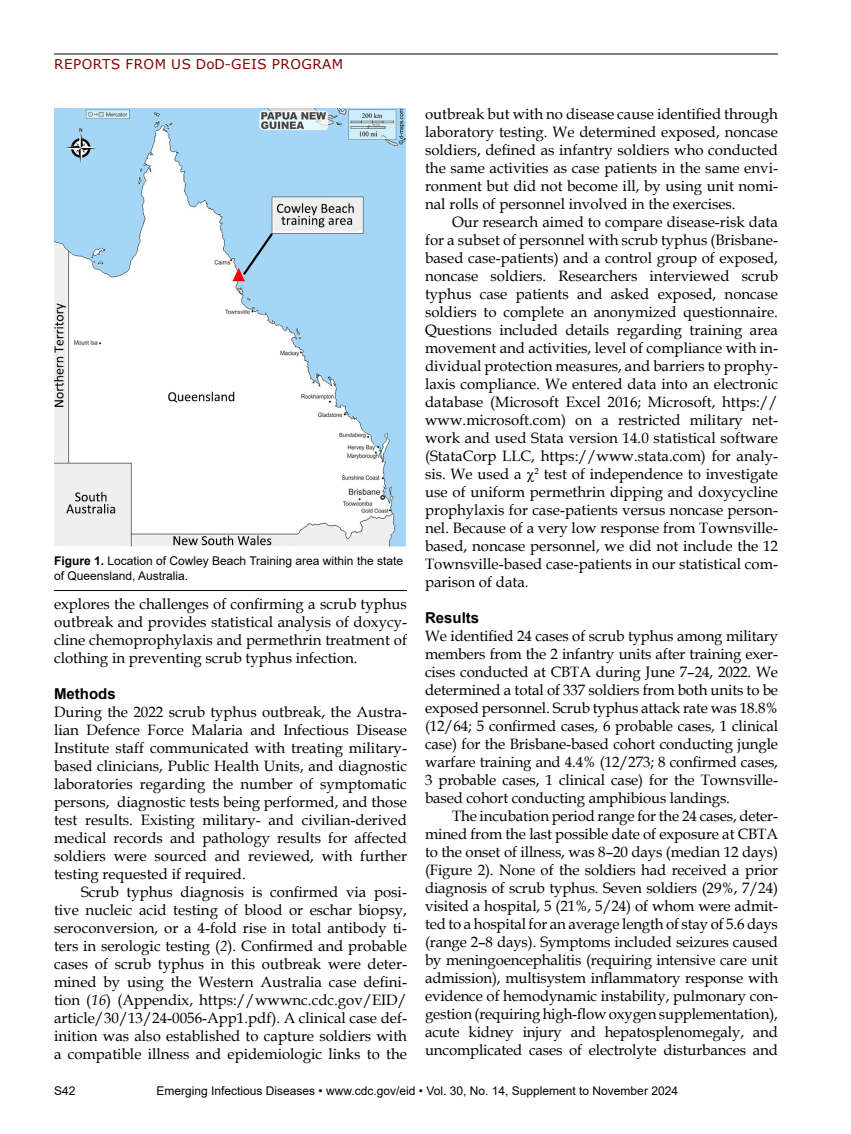
<style>
.page{position:relative;width:851px;height:1134px;background:#fff}
.page>*{position:absolute;margin:0;border:0;box-sizing:border-box;transform-origin:0 0}
.t1{font:15px/18px "Book Antiqua";color:#000;text-align:justify}
.t2{font:700 15px "Arial";color:#000}
.t3{font:13.5px "Verdana";letter-spacing:.035em;color:#820200}
.t4{font:12px/15px "Arial";color:#000}
.s1{font-weight:700}
.s2{font-style:italic}
</style>
<div class="page">
<hr style="left:54px;top:54px;width:724px;height:1px;background:#000">
<img style="left:54px;top:108px;width:352px;height:439px">
<hr style="left:54px;top:590px;width:353px;height:1px;background:#000">
<p class="t3" style="left:54px;top:55px;width:290px">REPORTS FROM US DoD-GEIS PROGRAM</p>
<p class="t4" style="left:54px;top:553px;width:350px"><span class="s1">Figure 1.</span> Location of Cowley Beach Training area within the state of Queensland, Australia.</p>
<p class="t1" style="left:54px;top:595px;width:354px">explores the challenges of confirming a scrub typhus outbreak and provides statistical analysis of doxycy&shy;cline chemoprophylaxis and permethrin treatment of clothing in preventing scrub typhus infection.</p>
<p class="t2" style="left:54px;top:684px;width:63px">Methods</p>
<p class="t1" style="left:54px;top:703px;width:354px">During the 2022 scrub typhus outbreak, the Austra&shy;lian Defence Force Malaria and Infectious Disease Institute staff communicated with treating military&shy;based clinicians, Public Health Units, and diagnostic laboratories regarding the number of symptomatic persons, diagnostic tests being performed, and those test results. Existing military- and civilian-derived medical records and pathology results for affected soldiers were sourced and reviewed, with further testing requested if required.</p>
<p class="t1" style="left:54px;top:883px;width:354px;text-indent:27px">Scrub typhus diagnosis is confirmed via posi&shy;tive nucleic acid testing of blood or eschar biopsy, seroconversion, or a 4-fold rise in total antibody ti&shy;ters in serologic testing (<span class="s2">2</span>). Confirmed and probable cases of scrub typhus in this outbreak were deter&shy;mined by using the Western Australia case defini&shy;tion (<span class="s2">16</span>) (Appendix, https://wwwnc.cdc.gov/EID/ article/30/13/24-0056-App1.pdf). A clinical case def&shy;inition was also established to capture soldiers with a compatible illness and epidemiologic links to the</p>
<p class="t1" style="left:425px;top:104px;width:354px">outbreak but with no disease cause identified through laboratory testing. We determined exposed, noncase soldiers, defined as infantry soldiers who conducted the same activities as case patients in the same envi&shy;ronment but did not become ill, by using unit nomi&shy;nal rolls of personnel involved in the exercises.</p>
<p class="t1" style="left:425px;top:212px;width:354px;text-indent:27px">Our research aimed to compare disease-risk data for a subset of personnel with scrub typhus (Brisbane&shy;based case-patients) and a control group of exposed, noncase soldiers. Researchers interviewed scrub typhus case patients and asked exposed, noncase soldiers to complete an anonymized questionnaire.<br>Questions included details regarding training area movement and activities, level of compliance with in&shy;dividual protection measures, and barriers to prophy&shy;laxis compliance. We entered data into an electronic database (Microsoft Excel 2016; Microsoft, https:// www.microsoft.com) on a restricted military net&shy;work and used Stata version 14.0 statistical software (StataCorp LLC, https://www.stata.com) for analy&shy;sis. We used a <sup>2</sup> test of independence to investigate use of uniform permethrin dipping and doxycycline prophylaxis for case-patients versus noncase person&shy;nel. Because of a very low response from Townsville&shy;based, noncase personnel, we did not include the 12<br>Townsville-based case-patients in our statistical com&shy;parison of data.</p>
<p class="t2" style="left:425px;top:607px;width:56px">Results</p>
<p class="t1" style="left:425px;top:626px;width:354px">We identified 24 cases of scrub typhus among military members from the 2 infantry units after training exer&shy;cises conducted at CBTA during June 7–24, 2022. We determined a total of 337 soldiers from both units to be exposed personnel. Scrub typhus attack rate was 18.8% (12/64; 5 confirmed cases, 6 probable cases, 1 clinical case) for the Brisbane-based cohort conducting jungle warfare training and 4.4% (12/273; 8 confirmed cases, 3 probable cases, 1 clinical case) for the Townsville&shy;based cohort conducting amphibious landings.</p>
<p class="t1" style="left:425px;top:806px;width:354px;text-indent:27px">The incubation period range for the 24 cases, deter&shy;mined from the last possible date of exposure at CBTA to the onset of illness, was 8–20 days (median 12 days) (Figure 2). None of the soldiers had received a prior diagnosis of scrub typhus. Seven soldiers (29%, 7/24) visited a hospital, 5 (21%, 5/24) of whom were admit&shy;ted to a hospital for an average length of stay of 5.6 days (range 2–8 days). Symptoms included seizures caused by meningoencephalitis (requiring intensive care unit admission), multisystem inflammatory response with evidence of hemodynamic instability, pulmonary con&shy;gestion (requiring high-flow oxygen supplementation), acute kidney injury and hepatosplenomegaly, and uncomplicated cases of electrolyte disturbances and</p>
<p class="t4" style="left:54px;top:1084px;width:23px">S42</p>
<p class="t4" style="left:156px;top:1084px;width:523px">Emerging Infectious Diseases • www.cdc.gov/eid • Vol. 30, No. 14, Supplement to November 2024</p>
</div>
